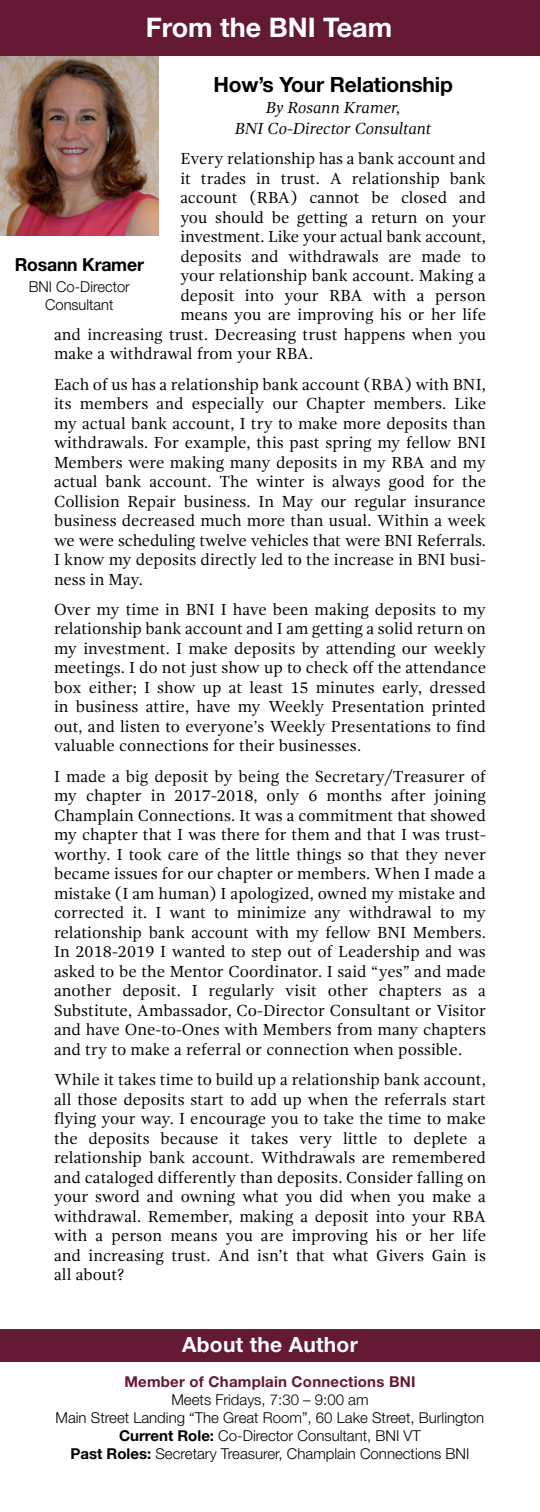
<style>
.page{position:relative;width:540px;height:1512px;background:#fff}
.page>*{position:absolute;margin:0;border:0;box-sizing:border-box;transform-origin:0 0}
.t1{font:700 27px "Helvetica Neue";color:#fff}
.t2{font:700 21px "Helvetica Neue";letter-spacing:-.01em;color:#000}
.t3{font:700 21px "Helvetica Neue";letter-spacing:.015em;color:#fff}
.t4{font:700 18px "Helvetica Neue";letter-spacing:-.01em;color:#000}
.t5{font:16.5px/19.5px "Gandhi Serif";color:#000;text-align:justify}
.t6{font:italic 16.5px/21px "Gandhi Serif";color:#000;text-align:center}
.t7{font:300 15px/18px "Helvetica Neue";color:#000;text-align:center}
.t8{font:700 15px "Helvetica Neue";letter-spacing:.015em;color:#641934}
.s1{font-weight:700}
</style>
<div class="page">
<img style="left:0;top:56px;width:159px;height:179px">
<div style="left:0;top:0;width:540px;height:56px;background:#641934"></div>
<div style="left:0;top:1330px;width:540px;height:32px;background:#641934"></div>
<h1 class="t1" style="left:146px;top:11px;width:248px">From the BNI Team</h1>
<p class="t2" style="left:214px;top:72px;width:241px">How’s Your Relationship</p>
<p class="t6" style="left:235px;top:97px;width:199px">By Rosann Kramer,<br>BNI Co-Director Consultant</p>
<p class="t5" style="left:180px;top:149px;width:307px">Every relationship has a bank account and</p>
<p class="t5" style="left:180px;top:169px;width:307px">it trades in trust. A relationship bank</p>
<p class="t5" style="left:180px;top:188px;width:307px">account (RBA) cannot be closed and</p>
<p class="t5" style="left:180px;top:208px;width:307px">you should be getting a return on your</p>
<p class="t5" style="left:180px;top:227px;width:307px">investment. Like your actual bank account,</p>
<p class="t5" style="left:180px;top:247px;width:307px">deposits and withdrawals are made to</p>
<p class="t5" style="left:180px;top:266px;width:307px">your relationship bank account. Making a</p>
<p class="t5" style="left:180px;top:286px;width:307px">deposit into your RBA with a person</p>
<p class="t5" style="left:180px;top:305px;width:307px">means you are improving his or her life</p>
<p class="t5" style="left:54px;top:325px;width:434px">and increasing trust. Decreasing trust happens when you</p>
<p class="t5" style="left:54px;top:344px;width:261px">make a withdrawal from your RBA.</p>
<p class="t5" style="left:54px;top:374px;width:434px">Each of us has a relationship bank account (RBA) with BNI, its members and especially our Chapter members. Like my actual bank account, I try to make more deposits than withdrawals. For example, this past spring my fellow BNI Members were making many deposits in my RBA and my actual bank account. The winter is always good for the Collision Repair business. In May our regular insurance business decreased much more than usual. Within a week we were scheduling twelve vehicles that were BNI Referrals.<br>I know my deposits directly led to the increase in BNI busi&shy;ness in May.</p>
<p class="t5" style="left:54px;top:600px;width:434px">Over my time in BNI I have been making deposits to my relationship bank account and I am getting a solid return on my investment. I make deposits by attending our weekly meetings. I do not just show up to check off the attendance box either; I show up at least 15 minutes early, dressed in business attire, have my Weekly Presentation printed out, and listen to everyone’s Weekly Presentations to find valuable connections for their businesses.</p>
<p class="t5" style="left:54px;top:767px;width:434px">I made a big deposit by being the Secretary/Treasurer of my chapter in 2017-2018, only 6 months after joining Champlain Connections. It was a commitment that showed my chapter that I was there for them and that I was trust&shy;worthy. I took care of the little things so that they never became issues for our chapter or members. When I made a mistake (I am human) I apologized, owned my mistake and corrected it. I want to minimize any withdrawal to my relationship bank account with my fellow BNI Members.<br>In 2018-2019 I wanted to step out of Leadership and was asked to be the Mentor Coordinator. I said “yes” and made another deposit. I regularly visit other chapters as a Substitute, Ambassador, Co-Director Consultant or Visitor and have One-to-Ones with Members from many chapters and try to make a referral or connection when possible.</p>
<p class="t5" style="left:54px;top:1070px;width:434px">While it takes time to build up a relationship bank account, all those deposits start to add up when the referrals start flying your way. I encourage you to take the time to make the deposits because it takes very little to deplete a relationship bank account. Withdrawals are remembered and cataloged differently than deposits. Consider falling on your sword and owning what you did when you make a withdrawal. Remember, making a deposit into your RBA with a person means you are improving his or her life and increasing trust. And isn’t that what Givers Gain is all about?</p>
<p class="t4" style="left:15px;top:253px;width:131px">Rosann Kramer</p>
<p class="t7" style="left:29px;top:277px;width:103px">BNI Co-Director<br>Consultant</p>
<p class="t3" style="left:182px;top:1332px;width:177px">About the Author</p>
<p class="t8" style="left:124px;top:1372px;width:293px">Member of Champlain Connections BNI</p>
<p class="t7" style="left:56px;top:1390px;width:430px">Meets Fridays, 7:30 – 9:00 am<br>Main Street Landing “The Great Room”, 60 Lake Street, Burlington <span class="s1">Current Role:</span> Co-Director Consultant, BNI VT<br><span class="s1">Past Roles:</span> Secretary Treasurer, Champlain Connections BNI</p>
</div>
